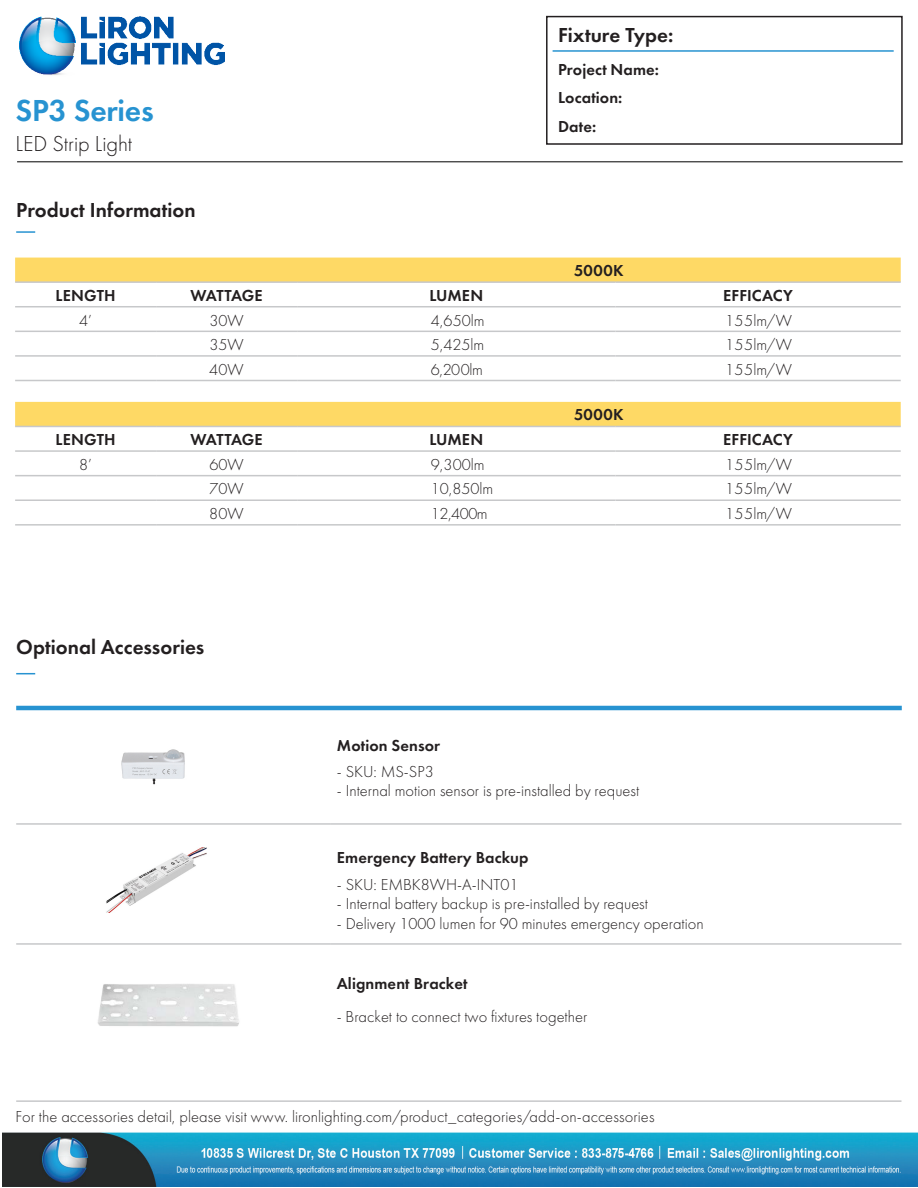
<style>
.page{position:relative;width:918px;height:1188px;background:#fff}
.page>*{position:absolute;margin:0;border:0;box-sizing:border-box;transform-origin:0 0}
.t1{font:600 31.5px "Futura PT";letter-spacing:-.01em;color:#2793d1}
.t2{font:300 22.5px "Futura PT";letter-spacing:-.005em;color:#231f20}
.t3{font:600 21px "Futura PT";color:#231f20}
.t4{font:300 16.5px "Futura PT";color:#231f20}
.t5{font:600 16.5px/28.5px "Futura PT";letter-spacing:.005em;color:#231f20}
.t6{font:600 16.5px "Futura PT";letter-spacing:-.025em;color:#231f20}
</style>
<div class="page">
<img style="left:3px;top:231px;width:915px;height:955px">
<div style="left:546px;top:16px;width:357px;height:129px;border:2px solid #231f20"></div>
<hr style="left:553px;top:50px;width:341px;height:2px;background:#2793d1">
<img style="left:19px;top:16px;width:206px;height:59px">
<hr style="left:17px;top:162px;width:886px;height:1px;background:#000">
<svg style="left:16px;top:231px;width:19px;height:2px"></svg>
<svg style="left:16px;top:673px;width:19px;height:1px"></svg>
<hr style="left:16px;top:823px;width:315px;height:2px;background:#c7c8ca">
<hr style="left:331px;top:823px;width:571px;height:2px;background:#c7c8ca">
<hr style="left:16px;top:1100px;width:315px;height:2px;background:#c7c8ca">
<hr style="left:331px;top:1100px;width:571px;height:2px;background:#c7c8ca">
<hr style="left:16px;top:706px;width:886px;height:4px;background:#2793d1">
<div style="left:16px;top:716px;width:315px;height:97px;background:#fff"></div>
<div style="left:16px;top:830px;width:310px;height:118px;background:#fff"></div>
<div style="left:15px;top:402px;width:886px;height:24px;background:#fed965"></div>
<hr style="left:15px;top:426px;width:141px;height:1px;background:#c7c8ca">
<hr style="left:156px;top:426px;width:141px;height:1px;background:#c7c8ca">
<hr style="left:297px;top:426px;width:318px;height:1px;background:#c7c8ca">
<hr style="left:615px;top:426px;width:286px;height:1px;background:#c7c8ca">
<hr style="left:15px;top:450px;width:141px;height:2px;background:#c7c8ca">
<hr style="left:156px;top:450px;width:141px;height:2px;background:#c7c8ca">
<hr style="left:297px;top:450px;width:318px;height:2px;background:#c7c8ca">
<hr style="left:615px;top:450px;width:286px;height:2px;background:#c7c8ca">
<hr style="left:15px;top:475px;width:141px;height:1px;background:#c7c8ca">
<hr style="left:156px;top:475px;width:141px;height:1px;background:#c7c8ca">
<hr style="left:297px;top:475px;width:318px;height:1px;background:#c7c8ca">
<hr style="left:615px;top:475px;width:286px;height:1px;background:#c7c8ca">
<hr style="left:15px;top:499px;width:141px;height:2px;background:#c7c8ca">
<hr style="left:156px;top:499px;width:141px;height:2px;background:#c7c8ca">
<hr style="left:297px;top:499px;width:318px;height:2px;background:#c7c8ca">
<hr style="left:615px;top:499px;width:286px;height:2px;background:#c7c8ca">
<hr style="left:15px;top:524px;width:141px;height:2px;background:#c7c8ca">
<hr style="left:156px;top:524px;width:141px;height:2px;background:#c7c8ca">
<hr style="left:297px;top:524px;width:318px;height:2px;background:#c7c8ca">
<hr style="left:615px;top:524px;width:286px;height:2px;background:#c7c8ca">
<hr style="left:16px;top:943px;width:315px;height:2px;background:#c7c8ca">
<hr style="left:331px;top:943px;width:571px;height:2px;background:#c7c8ca">
<img style="left:81px;top:969px;width:173px;height:73px">
<div style="left:15px;top:258px;width:886px;height:23px;background:#fed965"></div>
<hr style="left:15px;top:281px;width:141px;height:2px;background:#c7c8ca">
<hr style="left:156px;top:281px;width:141px;height:2px;background:#c7c8ca">
<hr style="left:297px;top:281px;width:318px;height:2px;background:#c7c8ca">
<hr style="left:615px;top:281px;width:286px;height:2px;background:#c7c8ca">
<hr style="left:15px;top:306px;width:141px;height:1px;background:#c7c8ca">
<hr style="left:156px;top:306px;width:141px;height:1px;background:#c7c8ca">
<hr style="left:297px;top:306px;width:318px;height:1px;background:#c7c8ca">
<hr style="left:615px;top:306px;width:286px;height:1px;background:#c7c8ca">
<hr style="left:15px;top:331px;width:141px;height:1px;background:#c7c8ca">
<hr style="left:156px;top:331px;width:141px;height:1px;background:#c7c8ca">
<hr style="left:297px;top:331px;width:318px;height:1px;background:#c7c8ca">
<hr style="left:615px;top:331px;width:286px;height:1px;background:#c7c8ca">
<hr style="left:15px;top:355px;width:141px;height:2px;background:#c7c8ca">
<hr style="left:156px;top:355px;width:141px;height:2px;background:#c7c8ca">
<hr style="left:297px;top:355px;width:318px;height:2px;background:#c7c8ca">
<hr style="left:615px;top:355px;width:286px;height:2px;background:#c7c8ca">
<hr style="left:15px;top:380px;width:141px;height:1px;background:#c7c8ca">
<hr style="left:156px;top:380px;width:141px;height:1px;background:#c7c8ca">
<hr style="left:297px;top:380px;width:318px;height:1px;background:#c7c8ca">
<hr style="left:615px;top:380px;width:286px;height:1px;background:#c7c8ca">
<img style="left:106px;top:847px;width:101px;height:65px">
<img style="left:121px;top:749px;width:64px;height:36px">
<p class="t1" style="left:16px;top:91px;width:140px">SP3 Series</p>
<p class="t2" style="left:16px;top:131px;width:118px">LED Strip Light</p>
<p class="t3" style="left:16px;top:197px;width:181px">Product Information</p>
<p class="t3" style="left:558px;top:21px;width:117px">Fixture Type:</p>
<p class="t5" style="left:558px;top:55px;width:102px">Project Name:<br>Location:<br>Date:</p>
<p class="t5" style="left:574px;top:256px;width:51px">5000K</p>
<p class="t5" style="left:56px;top:281px;width:61px">LENGTH</p>
<p class="t6" style="left:190px;top:285px;width:74px">WATTAGE</p>
<p class="t5" style="left:429px;top:281px;width:55px">LUMEN</p>
<p class="t5" style="left:723px;top:281px;width:71px">EFFICACY</p>
<p class="t4" style="left:79px;top:311px;width:14px">4’</p>
<p class="t4" style="left:209px;top:311px;width:36px">30W</p>
<p class="t4" style="left:431px;top:311px;width:55px">4,650lm</p>
<p class="t4" style="left:725px;top:311px;width:69px">155lm/W</p>
<p class="t4" style="left:209px;top:335px;width:36px">35W</p>
<p class="t4" style="left:431px;top:335px;width:55px">5,425lm</p>
<p class="t4" style="left:725px;top:335px;width:69px">155lm/W</p>
<p class="t4" style="left:209px;top:360px;width:36px">40W</p>
<p class="t4" style="left:431px;top:360px;width:53px">6,200lm</p>
<p class="t4" style="left:725px;top:360px;width:69px">155lm/W</p>
<p class="t5" style="left:574px;top:401px;width:51px">5000K</p>
<p class="t5" style="left:56px;top:425px;width:61px">LENGTH</p>
<p class="t6" style="left:190px;top:429px;width:74px">WATTAGE</p>
<p class="t5" style="left:429px;top:425px;width:55px">LUMEN</p>
<p class="t5" style="left:723px;top:425px;width:71px">EFFICACY</p>
<p class="t4" style="left:79px;top:455px;width:14px">8’</p>
<p class="t4" style="left:209px;top:455px;width:36px">60W</p>
<p class="t4" style="left:431px;top:455px;width:55px">9,300lm</p>
<p class="t4" style="left:725px;top:455px;width:69px">155lm/W</p>
<p class="t4" style="left:209px;top:480px;width:36px">70W</p>
<p class="t4" style="left:431px;top:480px;width:64px">10,850lm</p>
<p class="t4" style="left:725px;top:480px;width:69px">155lm/W</p>
<p class="t4" style="left:209px;top:504px;width:36px">80W</p>
<p class="t4" style="left:431px;top:504px;width:58px">12,400m</p>
<p class="t4" style="left:725px;top:504px;width:69px">155lm/W</p>
<p class="t3" style="left:16px;top:634px;width:190px">Optional Accessories</p>
<p class="t5" style="left:337px;top:731px;width:105px">Motion Sensor</p>
<p class="t4" style="left:337px;top:762px;width:98px">- SKU: MS-SP3</p>
<p class="t4" style="left:337px;top:781px;width:304px">- Internal motion sensor is pre-installed by request</p>
<p class="t5" style="left:337px;top:843px;width:193px">Emergency Battery Backup</p>
<p class="t4" style="left:337px;top:875px;width:183px">- SKU: EMBK8WH-A-INT01</p>
<p class="t4" style="left:337px;top:894px;width:313px">- Internal battery backup is pre-installed by request</p>
<p class="t4" style="left:337px;top:914px;width:368px">- Delivery 1000 lumen for 90 minutes emergency operation</p>
<p class="t5" style="left:337px;top:969px;width:132px">Alignment Bracket</p>
<p class="t4" style="left:337px;top:1007px;width:252px">- Bracket to connect two fixtures together</p>
<p class="t4" style="left:16px;top:1108px;width:640px">For the accessories detail, please visit www. lironlighting.com/product_categories/add-on-accessories</p>
</div>
